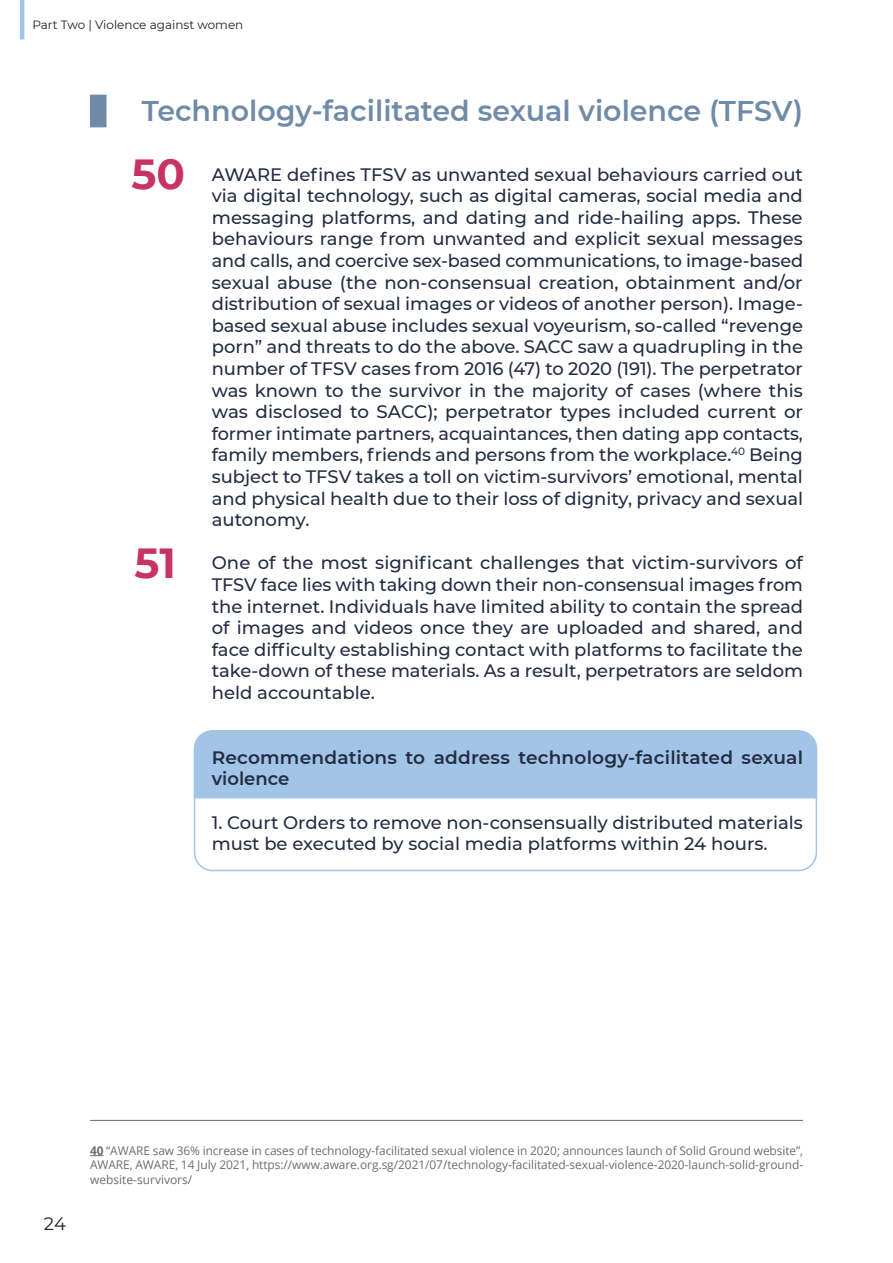
<style>
.page{position:relative;width:893px;height:1263px;background:#fff}
.page>*{position:absolute;margin:0;border:0;box-sizing:border-box;transform-origin:0 0}
.t1{font:700 42px "Montserrat";color:#c83365}
.t2{font:600 28.5px "Montserrat";color:#708ba8}
.t3{font:500 18px/21.6px "Montserrat";color:#232d42;text-align:justify}
.t4{font:600 18px/21.6px "Montserrat";letter-spacing:.01em;color:#232d42}
.t5{font:18px "Montserrat";color:#231f20}
.t6{font:12px/14.4px "Open Sans";letter-spacing:-.005em;color:#6c6d70;text-align:justify}
.t7{font:12px "Montserrat";color:#231f20}
.s1{font-weight:700}
</style>
<div class="page">
<div style="left:194px;top:733px;width:623px;height:65px;background:#a2c4e7"></div>
<div style="left:194px;top:730px;width:623px;height:141px;border:2px solid #a2c4e7;border-radius:18px"></div>
<div style="left:90px;top:95px;width:16px;height:32px;background:#708ba8"></div>
<svg style="left:90px;top:1155px;width:13px;height:1px"></svg>
<hr style="left:90px;top:1120px;width:713px;height:1px;background:#6c6d70">
<hr style="left:20px;top:0;width:4px;height:39px;background:#a2c4e7">
<p class="t7" style="left:32px;top:16px;width:212px">Part Two | Violence against women</p>
<h2 class="t2" style="left:142px;top:90px;width:662px">Technology-facilitated sexual violence (TFSV)</h2>
<h1 class="t1" style="left:131px;top:144px;width:55px">50</h1>
<p class="t3" style="left:212px;top:163px;width:593px">AWARE defines TFSV as unwanted sexual behaviours carried out via digital technology, such as digital cameras, social media and messaging platforms, and dating and ride-hailing apps. These behaviours range from unwanted and explicit sexual messages and calls, and coercive sex-based communications, to image-based sexual abuse (the non-consensual creation, obtainment and/or distribution of sexual images or videos of another person). Image&shy;based sexual abuse includes sexual voyeurism, so-called “revenge porn” and threats to do the above. SACC saw a quadrupling in the number of TFSV cases from 2016 (47) to 2020 (191). The perpetrator was known to the survivor in the majority of cases (where this was disclosed to SACC); perpetrator types included current or former intimate partners, acquaintances, then dating app contacts, family members, friends and persons from the workplace.<sup>40</sup> Being subject to TFSV takes a toll on victim-survivors’ emotional, mental and physical health due to their loss of dignity, privacy and sexual autonomy.</p>
<p class="t3" style="left:212px;top:551px;width:593px">One of the most significant challenges that victim-survivors of TFSV face lies with taking down their non-consensual images from the internet. Individuals have limited ability to contain the spread of images and videos once they are uploaded and shared, and face difficulty establishing contact with platforms to facilitate the take-down of these materials. As a result, perpetrators are seldom held accountable.</p>
<h1 class="t1" style="left:134px;top:533px;width:43px">51</h1>
<p class="t4" style="left:212px;top:746px;width:593px">Recommendations to address technology-facilitated sexual violence</p>
<p class="t3" style="left:212px;top:811px;width:593px">1. Court Orders to remove non-consensually distributed materials must be executed by social media platforms within 24 hours.</p>
<p class="t5" style="left:44px;top:1211px;width:24px">24</p>
<p class="t6" style="left:90px;top:1143px;width:715px"><span class="s1">40</span> “AWARE saw 36% increase in cases of technology-facilitated sexual violence in 2020; announces launch of Solid Ground website”, AWARE, AWARE, 14 July 2021, https://www.aware.org.sg/2021/07/technology-facilitated-sexual-violence-2020-launch-solid-ground&shy;website-survivors/</p>
</div>
